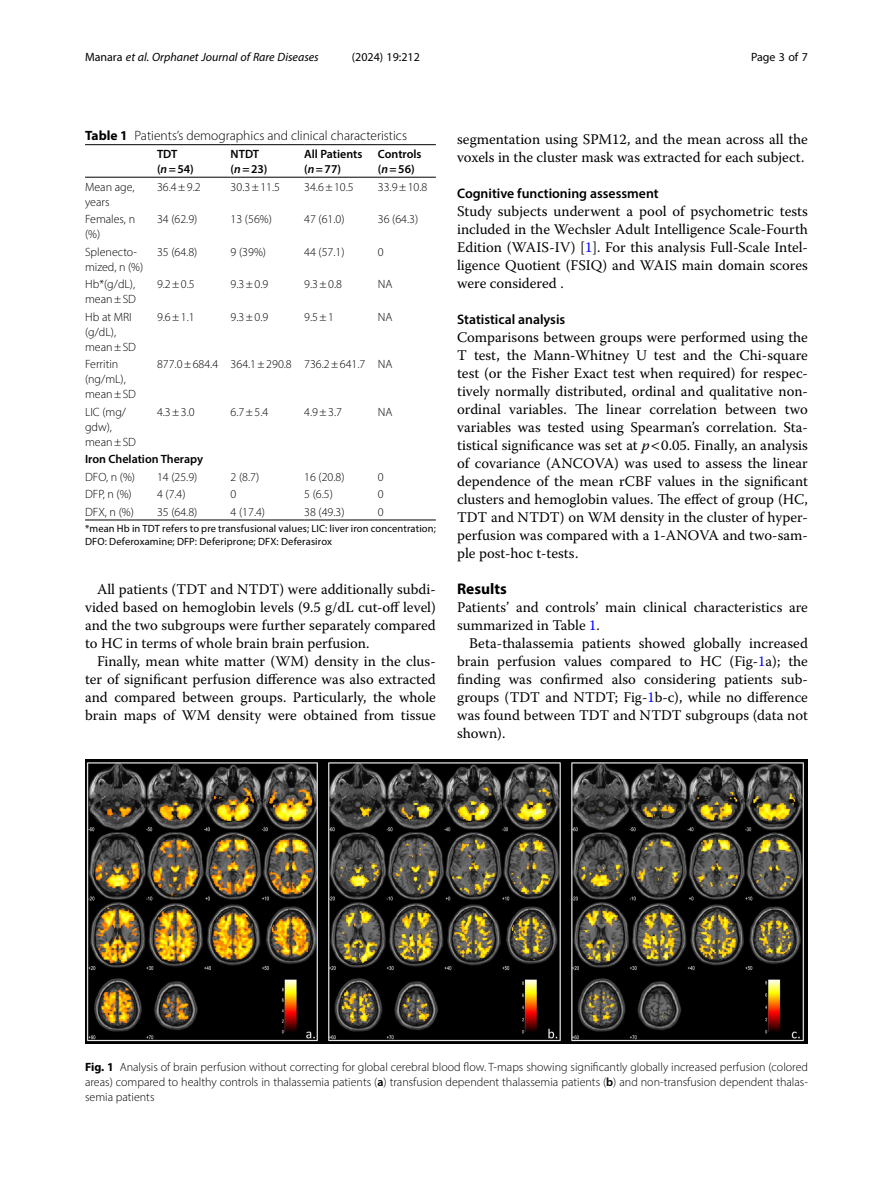
<style>
.page{position:relative;width:893px;height:1191px;background:#fff}
.page>*{position:absolute;margin:0;border:0;box-sizing:border-box;transform-origin:0 0}
.Head_1{font:700 15.45px "Myriad Pro";color:#000}
.Body_Text{font:14.7px/18px "Warnock Pro";color:#000;text-align:justify}
.Body_Text_Indent{font:14.7px/18px "Warnock Pro";color:#000;text-align:justify}
.Head_2{font:600 13.8px "Myriad Pro";color:#000}
.Table_Caption{font:300 13.5px "Myriad Pro";color:#000}
.Table_Body{font:300 12px/15px "Myriad Pro";color:#000}
.Figure_Caption{font:300 12px/15px "Myriad Pro";color:#000;text-align:justify}
.Table_Head{font:600 12px "Myriad Pro";color:#000}
.t1{font:italic 12px "Myriad Pro";color:#000}
.t2{font:12px "Myriad Pro";color:#000}
.Table_Body-2{font:600 12px "Myriad Pro";color:#000}
.Table_Footnote{font:10.5px/12.8px "Myriad Pro";letter-spacing:.015em;color:#000}
.s1{font-style:normal}
.s2{font-weight:700}
.s3{font-style:italic}
.s4{color:#00f}
.s5{font-weight:600}
</style>
<div class="page">
<hr style="left:85px;top:177px;width:72px;height:1px;background:#000">
<hr style="left:157px;top:144px;width:74px;height:1px;background:#000">
<hr style="left:157px;top:177px;width:74px;height:1px;background:#000">
<hr style="left:231px;top:144px;width:73px;height:1px;background:#000">
<hr style="left:231px;top:177px;width:73px;height:1px;background:#000">
<hr style="left:304px;top:144px;width:74px;height:1px;background:#000">
<hr style="left:304px;top:177px;width:74px;height:1px;background:#000">
<hr style="left:378px;top:144px;width:58px;height:1px;background:#000">
<hr style="left:378px;top:177px;width:58px;height:1px;background:#000">
<hr style="left:157px;top:520px;width:74px;height:1px;background:#000">
<hr style="left:231px;top:520px;width:73px;height:1px;background:#000">
<hr style="left:304px;top:520px;width:74px;height:1px;background:#000">
<hr style="left:378px;top:520px;width:58px;height:1px;background:#000">
<hr style="left:85px;top:520px;width:72px;height:1px;background:#000">
<hr style="left:85px;top:144px;width:72px;height:1px;background:#000">
<img style="left:85px;top:759px;width:723px;height:285px">
<p class="t1" style="left:85px;top:50px;width:235px"><span class="s1">Manara</span> et al. Orphanet Journal of Rare Diseases</p>
<p class="t2" style="left:352px;top:50px;width:70px">(2024) 19:212</p>
<p class="t2" style="left:751px;top:50px;width:58px">Page 3 of 7</p>
<p class="Table_Caption" style="left:85px;top:128px;width:323px"><span class="s2">Table 1</span> Patients’s demographics and clinical characteristics</p>
<p class="Table_Head" style="left:157px;top:146px;width:22px">TDT</p>
<p class="Table_Head" style="left:157px;top:161px;width:38px">(<span class="s3">n</span>=54)</p>
<p class="Table_Head" style="left:304px;top:146px;width:60px">All Patients</p>
<p class="Table_Head" style="left:304px;top:161px;width:38px">(<span class="s3">n</span>=77)</p>
<p class="Table_Head" style="left:378px;top:146px;width:45px">Controls</p>
<p class="Table_Head" style="left:378px;top:161px;width:38px">(<span class="s3">n</span>=56)</p>
<p class="Table_Head" style="left:231px;top:146px;width:30px">NTDT</p>
<p class="Table_Head" style="left:231px;top:161px;width:38px">(<span class="s3">n</span>=23)</p>
<p class="Table_Body" style="left:85px;top:179px;width:51px">Mean age, years</p>
<p class="Table_Body" style="left:157px;top:179px;width:45px">36.4±9.2</p>
<p class="Table_Body" style="left:231px;top:179px;width:51px">30.3±11.5</p>
<p class="Table_Body" style="left:304px;top:179px;width:51px">34.6±10.5</p>
<p class="Table_Body" style="left:378px;top:179px;width:51px">33.9±10.8</p>
<p class="Table_Body" style="left:85px;top:211px;width:52px">Females, n (%)</p>
<p class="Table_Body" style="left:157px;top:211px;width:42px">34 (62.9)</p>
<p class="Table_Body" style="left:231px;top:211px;width:43px">13 (56%)</p>
<p class="Table_Body" style="left:304px;top:211px;width:42px">47 (61.0)</p>
<p class="Table_Body" style="left:378px;top:211px;width:42px">36 (64.3)</p>
<p class="Table_Body" style="left:85px;top:244px;width:60px">Splenecto&shy;mized, n (%)</p>
<p class="Table_Body" style="left:157px;top:244px;width:42px">35 (64.8)</p>
<p class="Table_Body" style="left:231px;top:244px;width:37px">9 (39%)</p>
<p class="Table_Body" style="left:304px;top:244px;width:42px">44 (57.1)</p>
<p class="Table_Body" style="left:378px;top:244px;width:7px">0</p>
<p class="Table_Body" style="left:85px;top:276px;width:53px">Hb*(g/dL), mean±SD</p>
<p class="Table_Body" style="left:157px;top:276px;width:39px">9.2±0.5</p>
<p class="Table_Body" style="left:231px;top:276px;width:39px">9.3±0.9</p>
<p class="Table_Body" style="left:304px;top:276px;width:39px">9.3±0.8</p>
<p class="Table_Body" style="left:378px;top:276px;width:16px">NA</p>
<p class="Table_Body" style="left:85px;top:309px;width:53px">Hb at MRI (g/dL), mean±SD</p>
<p class="Table_Body" style="left:157px;top:309px;width:39px">9.6±1.1</p>
<p class="Table_Body" style="left:231px;top:309px;width:39px">9.3±0.9</p>
<p class="Table_Body" style="left:304px;top:309px;width:31px">9.5±1</p>
<p class="Table_Body" style="left:378px;top:309px;width:16px">NA</p>
<p class="Table_Body" style="left:85px;top:356px;width:53px">Ferritin (ng/mL), mean±SD</p>
<p class="Table_Body" style="left:157px;top:356px;width:63px">877.0±684.4</p>
<p class="Table_Body" style="left:231px;top:356px;width:63px">364.1±290.8</p>
<p class="Table_Body" style="left:304px;top:356px;width:63px">736.2±641.7</p>
<p class="Table_Body" style="left:378px;top:356px;width:16px">NA</p>
<p class="Table_Body" style="left:85px;top:404px;width:53px">LIC (mg/ gdw), mean±SD</p>
<p class="Table_Body" style="left:157px;top:404px;width:39px">4.3±3.0</p>
<p class="Table_Body" style="left:231px;top:404px;width:39px">6.7±5.4</p>
<p class="Table_Body" style="left:304px;top:404px;width:39px">4.9±3.7</p>
<p class="Table_Body" style="left:378px;top:404px;width:16px">NA</p>
<p class="Table_Body-2" style="left:85px;top:451px;width:120px">Iron Chelation Therapy</p>
<p class="Table_Body" style="left:85px;top:469px;width:51px">DFO, n (%)</p>
<p class="Table_Body" style="left:157px;top:469px;width:42px">14 (25.9)</p>
<p class="Table_Body" style="left:231px;top:469px;width:30px">2 (8.7)</p>
<p class="Table_Body" style="left:304px;top:469px;width:42px">16 (20.8)</p>
<p class="Table_Body" style="left:378px;top:469px;width:7px">0</p>
<p class="Table_Body" style="left:85px;top:486px;width:48px">DFP, n (%)</p>
<p class="Table_Body" style="left:157px;top:486px;width:30px">4 (7.4)</p>
<p class="Table_Body" style="left:231px;top:486px;width:7px">0</p>
<p class="Table_Body" style="left:304px;top:486px;width:30px">5 (6.5)</p>
<p class="Table_Body" style="left:378px;top:486px;width:7px">0</p>
<p class="Table_Body" style="left:85px;top:504px;width:50px">DFX, n (%)</p>
<p class="Table_Body" style="left:157px;top:504px;width:42px">35 (64.8)</p>
<p class="Table_Body" style="left:231px;top:504px;width:36px">4 (17.4)</p>
<p class="Table_Body" style="left:304px;top:504px;width:42px">38 (49.3)</p>
<p class="Table_Body" style="left:378px;top:504px;width:7px">0</p>
<p class="Table_Footnote" style="left:85px;top:522px;width:352px">*mean Hb in TDT refers to pre transfusional values; LIC: liver iron concentration;<br>DFO: Deferoxamine; DFP: Deferiprone; DFX: Deferasirox</p>
<p class="Body_Text_Indent" style="left:85px;top:580px;width:352px;text-indent:12px">All patients (TDT and NTDT) were additionally subdi&shy;vided based on hemoglobin levels (9.5 g/dL cut-off level) and the two subgroups were further separately compared to HC in terms of whole brain brain perfusion.</p>
<p class="Body_Text_Indent" style="left:85px;top:652px;width:352px;text-indent:12px">Finally, mean white matter (WM) density in the clus&shy;ter of significant perfusion difference was also extracted and compared between groups. Particularly, the whole brain maps of WM density were obtained from tissue</p>
<p class="Body_Text_Indent" style="left:457px;top:130px;width:352px">segmentation using SPM12, and the mean across all the voxels in the cluster mask was extracted for each subject.</p>
<p class="Head_2" style="left:457px;top:185px;width:203px">Cognitive functioning assessment</p>
<p class="Body_Text" style="left:457px;top:202px;width:352px">Study subjects underwent a pool of psychometric tests included in the Wechsler Adult Intelligence Scale-Fourth Edition (WAIS-IV) [<span class="s4">1</span>]. For this analysis Full-Scale Intel&shy;ligence Quotient (FSIQ) and WAIS main domain scores were considered .</p>
<p class="Head_2" style="left:457px;top:311px;width:110px">Statistical analysis</p>
<p class="Body_Text" style="left:457px;top:328px;width:352px">Comparisons between groups were performed using the T test, the Mann-Whitney U test and the Chi-square test (or the Fisher Exact test when required) for respec&shy;tively normally distributed, ordinal and qualitative non&shy;ordinal variables. The linear correlation between two variables was tested using Spearman’s correlation. Sta&shy;tistical significance was set at <span class="s3">p</span> 0.05. Finally, an analysis of covariance (ANCOVA) was used to assess the linear dependence of the mean rCBF values in the significant clusters and hemoglobin values. The effect of group (HC, TDT and NTDT) on WM density in the cluster of hyper&shy;perfusion was compared with a 1-ANOVA and two-sam&shy;ple post-hoc t-tests.</p>
<p class="Head_1" style="left:457px;top:579px;width:51px">Results</p>
<p class="Body_Text" style="left:457px;top:598px;width:352px">Patients’ and controls’ main clinical characteristics are summarized in Table <span class="s4">1</span>.</p>
<p class="Body_Text_Indent" style="left:457px;top:634px;width:352px;text-indent:12px">Beta-thalassemia patients showed globally increased brain perfusion values compared to HC (Fig-<span class="s4">1</span>a); the finding was confirmed also considering patients sub&shy;groups (TDT and NTDT; Fig-<span class="s4">1</span>b-c), while no difference was found between TDT and NTDT subgroups (data not shown).</p>
<p class="Figure_Caption" style="left:85px;top:1059px;width:724px"><span class="s2">Fig. 1</span> Analysis of brain perfusion without correcting for global cerebral blood flow. T-maps showing significantly globally increased perfusion (colored areas) compared to healthy controls in thalassemia patients (<span class="s5">a</span>) transfusion dependent thalassemia patients (<span class="s5">b</span>) and non-transfusion dependent thalas&shy;semia patients</p>
</div>
